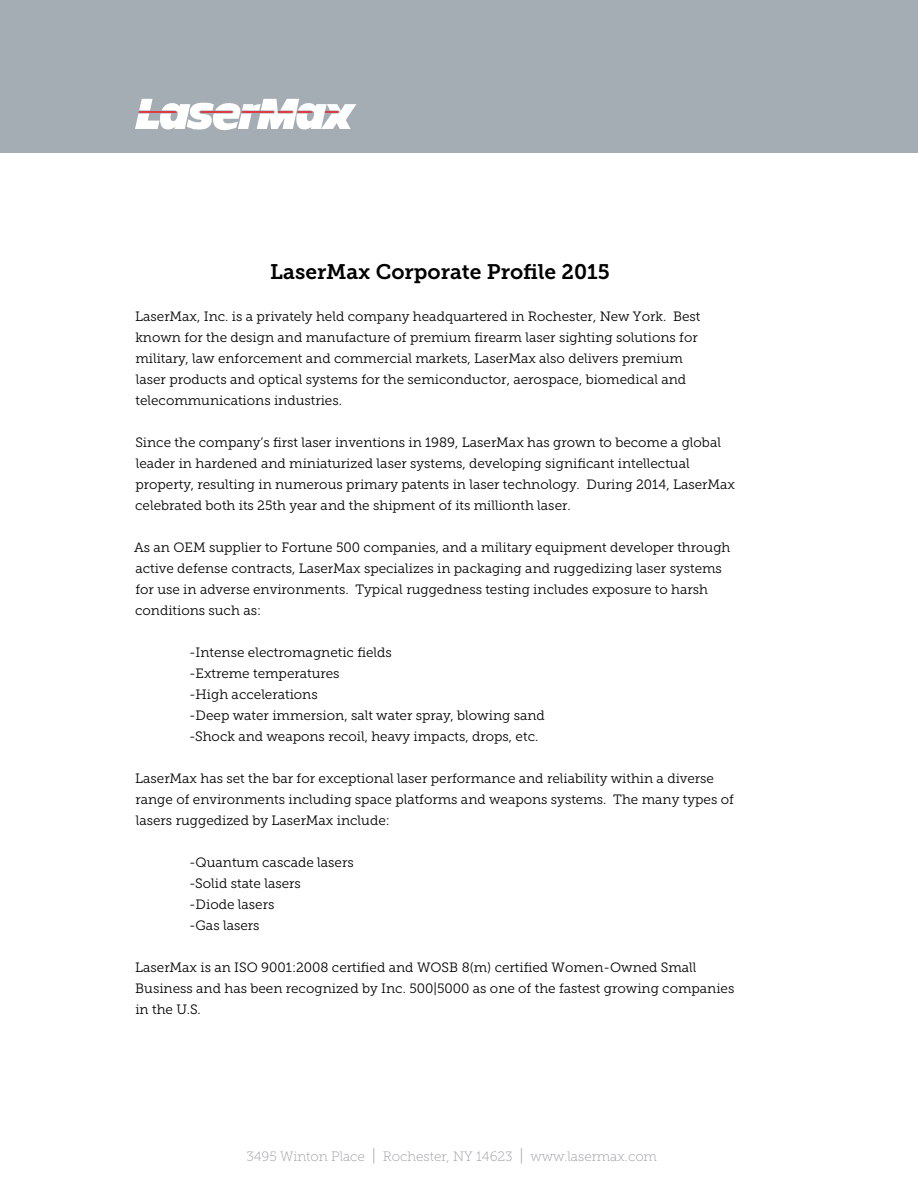
<style>
.page{position:relative;width:918px;height:1188px;background:#fff}
.page>*{position:absolute;margin:0;border:0;box-sizing:border-box;transform-origin:0 0}
.t1{font:21px "Museo Slab 700";color:#000}
.t2{font:13.5px/21px "Museo Slab 300";color:#000}
.t3{font:13.5px "Museo Slab 100";color:#999b9e}
.s1{font-size:16.5px}
</style>
<div class="page">
<div style="left:0;top:0;width:918px;height:153px;background:#a4acb4"></div>
<svg style="left:135px;top:99px;width:221px;height:32px"></svg>
<h1 class="t1" style="left:270px;top:260px;width:341px">LaserMax Corporate Profile 2015</h1>
<p class="t2" style="left:135px;top:306px;width:567px">LaserMax, Inc. is a privately held company headquartered in Rochester, New York. Best known for the design and manufacture of premium firearm laser sighting solutions for military, law enforcement and commercial markets, LaserMax also delivers premium laser products and optical systems for the semiconductor, aerospace, biomedical and telecommunications industries.</p>
<p class="t2" style="left:135px;top:432px;width:601px">Since the company’s first laser inventions in 1989, LaserMax has grown to become a global leader in hardened and miniaturized laser systems, developing significant intellectual property, resulting in numerous primary patents in laser technology. During 2014, LaserMax celebrated both its 25th year and the shipment of its millionth laser.</p>
<p class="t2" style="left:134px;top:537px;width:598px">As an OEM supplier to Fortune 500 companies, and a military equipment developer through active defense contracts, LaserMax specializes in packaging and ruggedizing laser systems for use in adverse environments. Typical ruggedness testing includes exposure to harsh conditions such as:</p>
<p class="t2" style="left:189px;top:642px;width:357px">-Intense electromagnetic fields<br>-Extreme temperatures<br>-High accelerations<br>-Deep water immersion, salt water spray, blowing sand -Shock and weapons recoil, heavy impacts, drops, etc.</p>
<p class="t2" style="left:135px;top:768px;width:600px">LaserMax has set the bar for exceptional laser performance and reliability within a diverse range of environments including space platforms and weapons systems. The many types of lasers ruggedized by LaserMax include:</p>
<p class="t2" style="left:189px;top:852px;width:166px">-Quantum cascade lasers -Solid state lasers<br>-Diode lasers<br>-Gas lasers</p>
<p class="t2" style="left:135px;top:957px;width:601px">LaserMax is an ISO 9001:2008 certified and WOSB 8(m) certified Women-Owned Small<br>Business and has been recognized by Inc. 500|5000 as one of the fastest growing companies in the U.S.</p>
<p class="t3" style="left:246px;top:1149px;width:412px">3495 Winton Place <span class="s1">|</span> Rochester, NY 14623 <span class="s1">|</span> www.lasermax.com</p>
</div>
